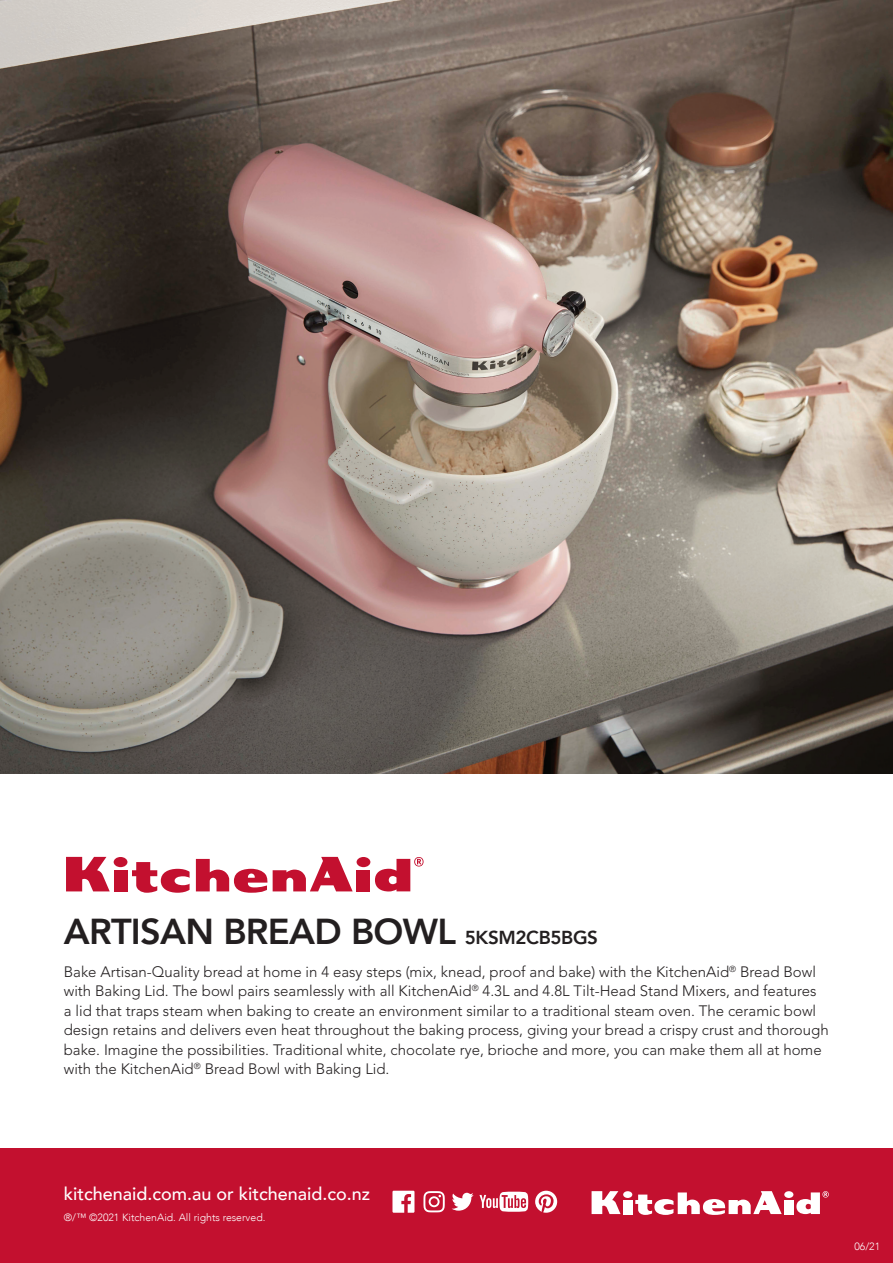
<style>
.page{position:relative;width:893px;height:1263px;background:#fff}
.page>*{position:absolute;margin:0;border:0;box-sizing:border-box;transform-origin:0 0}
.t1{font:800 36px "Avenir";letter-spacing:-.02em;color:#231f20}
.t2{font:500 18px "Avenir";color:#fff}
.t3{font:300 15px/19.5px "Avenir LT Std";color:#231f20}
.t4{font:300 10.5px "Avenir";color:#fff}
.s1{font-size:18.75px}
</style>
<div class="page">
<div style="left:114px;top:870px;width:13px;height:21px;background:#c3102f"></div>
<div style="left:114px;top:857px;width:13px;height:10px;background:#c3102f;border-radius:50%"></div>
<div style="left:357px;top:870px;width:13px;height:21px;background:#c3102f"></div>
<div style="left:357px;top:857px;width:13px;height:10px;background:#c3102f;border-radius:50%"></div>
<svg style="left:196px;top:857px;width:157px;height:36px"></svg>
<svg style="left:66px;top:857px;width:44px;height:34px"></svg>
<svg style="left:132px;top:862px;width:58px;height:31px"></svg>
<svg style="left:375px;top:857px;width:49px;height:34px"></svg>
<div style="left:0;top:1148px;width:893px;height:115px;background:#c3102f"></div>
<div style="left:623px;top:1200px;width:9px;height:14px;background:#fff"></div>
<div style="left:623px;top:1191px;width:9px;height:7px;background:#fff;border-radius:50%"></div>
<div style="left:784px;top:1200px;width:9px;height:14px;background:#fff"></div>
<div style="left:784px;top:1191px;width:9px;height:7px;background:#fff;border-radius:50%"></div>
<svg style="left:592px;top:1191px;width:29px;height:23px"></svg>
<svg style="left:635px;top:1191px;width:147px;height:24px"></svg>
<svg style="left:796px;top:1191px;width:33px;height:23px"></svg>
<svg style="left:392px;top:1191px;width:22px;height:22px"></svg>
<svg style="left:535px;top:1191px;width:22px;height:22px"></svg>
<svg style="left:452px;top:1192px;width:76px;height:20px"></svg>
<svg style="left:423px;top:1191px;width:22px;height:21px"></svg>
<img style="left:0;top:0;width:893px;height:774px">
<h1 class="t1" style="left:64px;top:904px;width:536px">ARTISAN BREAD BOWL <span class="s1">5KSM2CB5BGS</span></h1>
<p class="t3" style="left:64px;top:962px;width:766px">Bake Artisan-Quality bread at home in 4 easy steps (mix, knead, proof and bake) with the KitchenAid<sup>®</sup> Bread Bowl with Baking Lid. The bowl pairs seamlessly with all KitchenAid<sup>®</sup> 4.3L and 4.8L Tilt-Head Stand Mixers, and features<br>a lid that traps steam when baking to create an environment similar to a traditional steam oven. The ceramic bowl design retains and delivers even heat throughout the baking process, giving your bread a crispy crust and thorough bake. Imagine the possibilities. Traditional white, chocolate rye, brioche and more, you can make them all at home with the KitchenAid<sup>®</sup> Bread Bowl with Baking Lid.</p>
<p class="t2" style="left:64px;top:1178px;width:308px">kitchenaid.com.au or kitchenaid.co.nz</p>
<p class="t4" style="left:64px;top:1211px;width:203px">®/™ ©2021 KitchenAid. All rights reserved.</p>
<p class="t4" style="left:854px;top:1240px;width:27px">06/21</p>
</div>
